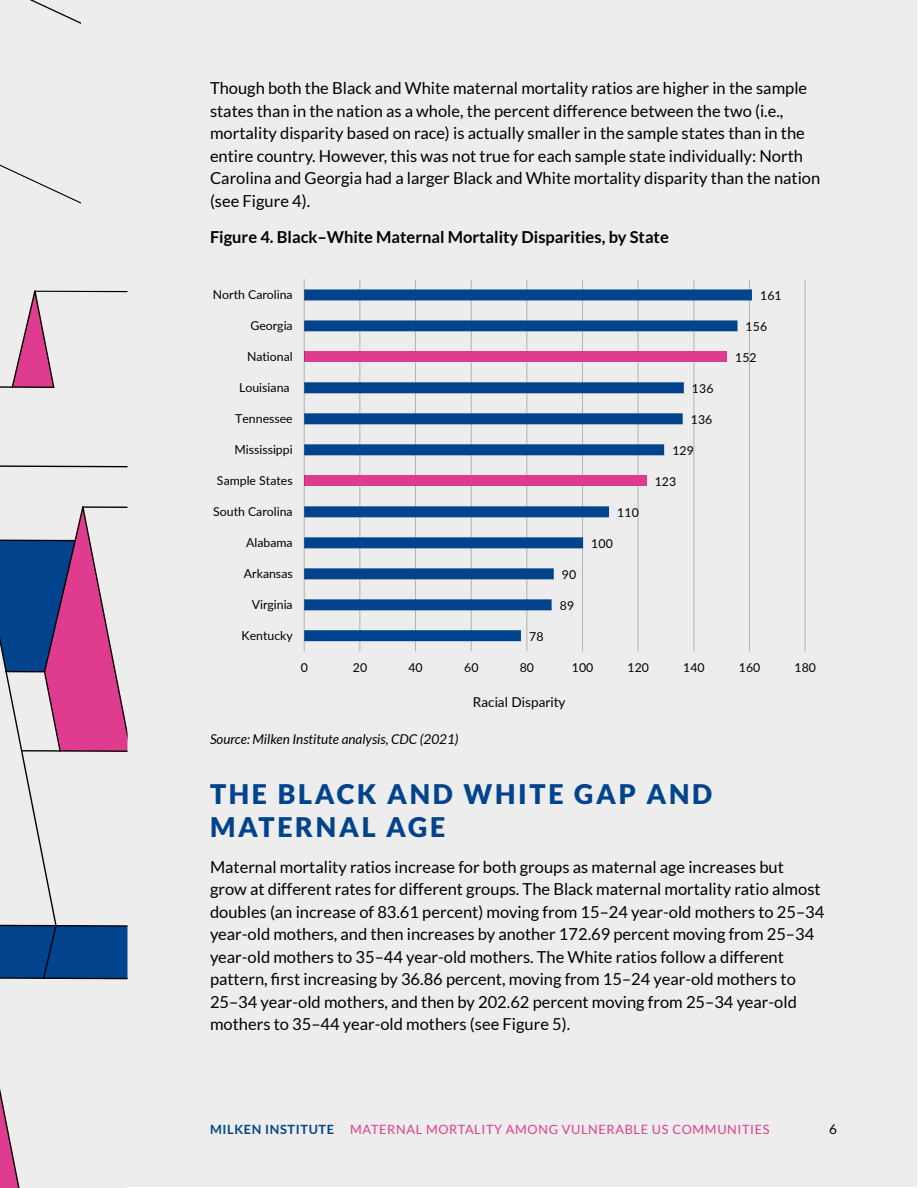
<style>
.page{position:relative;width:918px;height:1188px;background:#fff}
.page>*{position:absolute;margin:0;border:0;box-sizing:border-box;transform-origin:0 0}
.t1{font:900 27px/33px "Lato";letter-spacing:.1em;color:#02438d}
.t2{font:16.5px/22.5px "Lato";color:#000}
.t3{font:700 16.5px "Lato";color:#000}
.t4{font:13.65px "Lato";color:#000}
.t5{font:italic 13.5px "Lato";color:#000}
.t6{font:13.5px "Lato";color:#000}
.t7{font:12.75px "Lato";letter-spacing:.05em;color:#e03c8f}
.t8{font:700 12.75px "Lato";letter-spacing:.05em;color:#02438d}
.t9{font:12.3px "Lato";color:#000}
</style>
<div class="page">
<div style="left:1px;top:1px;width:916px;height:1186px;background:#ededed"></div>
<svg style="left:0;top:290px;width:128px;height:898px"></svg>
<hr style="left:21px;top:750px;width:40px;height:2px;background:#000">
<svg style="left:0;top:0;width:150px;height:204px"></svg>
<hr style="left:359px;top:279px;width:1px;height:372px;background:#000;opacity:.25">
<hr style="left:415px;top:279px;width:1px;height:372px;background:#000;opacity:.25">
<hr style="left:471px;top:279px;width:1px;height:372px;background:#000;opacity:.25">
<hr style="left:526px;top:279px;width:1px;height:372px;background:#c6c6c6">
<hr style="left:582px;top:279px;width:1px;height:372px;background:#b3b3b3">
<hr style="left:638px;top:279px;width:1px;height:372px;background:#c9c9c9">
<hr style="left:693px;top:279px;width:1px;height:372px;background:#c7c7c7">
<hr style="left:749px;top:279px;width:1px;height:372px;background:#b2b2b2">
<hr style="left:805px;top:279px;width:1px;height:372px;background:#c7c7c7">
<svg style="left:305px;top:289px;width:447px;height:352px"></svg>
<hr style="left:304px;top:279px;width:1px;height:372px;background:#000;opacity:.25">
<p class="t2" style="left:210px;top:77px;width:612px">Though both the Black and White maternal mortality ratios are higher in the sample states than in the nation as a whole, the percent difference between the two (i.e., mortality disparity based on race) is actually smaller in the sample states than in the entire country. However, this was not true for each sample state individually: North Carolina and Georgia had a larger Black and White mortality disparity than the nation (see Figure 4).</p>
<p class="t3" style="left:210px;top:227px;width:460px">Figure 4. Black–White Maternal Mortality Disparities, by State</p>
<p class="t9" style="left:213px;top:286px;width:81px">North Carolina</p>
<p class="t9" style="left:760px;top:286px;width:23px">161</p>
<p class="t9" style="left:250px;top:317px;width:44px">Georgia</p>
<p class="t9" style="left:746px;top:317px;width:23px">156</p>
<p class="t9" style="left:247px;top:348px;width:47px">National</p>
<p class="t9" style="left:735px;top:348px;width:23px">152</p>
<p class="t9" style="left:239px;top:379px;width:52px">Louisiana</p>
<p class="t9" style="left:692px;top:379px;width:23px">136</p>
<p class="t9" style="left:235px;top:410px;width:59px">Tennessee</p>
<p class="t9" style="left:691px;top:410px;width:23px">136</p>
<p class="t9" style="left:234px;top:441px;width:60px">Mississippi</p>
<p class="t9" style="left:672px;top:441px;width:23px">129</p>
<p class="t9" style="left:217px;top:472px;width:77px">Sample States</p>
<p class="t9" style="left:655px;top:472px;width:23px">123</p>
<p class="t9" style="left:213px;top:503px;width:81px">South Carolina</p>
<p class="t9" style="left:617px;top:503px;width:23px">110</p>
<p class="t9" style="left:246px;top:534px;width:48px">Alabama</p>
<p class="t9" style="left:591px;top:534px;width:23px">100</p>
<p class="t9" style="left:244px;top:565px;width:50px">Arkansas</p>
<p class="t9" style="left:562px;top:565px;width:16px">90</p>
<p class="t9" style="left:252px;top:596px;width:43px">Virginia</p>
<p class="t9" style="left:242px;top:627px;width:53px">Kentucky</p>
<p class="t9" style="left:529px;top:627px;width:16px">78</p>
<p class="t9" style="left:560px;top:596px;width:16px">89</p>
<p class="t9" style="left:301px;top:658px;width:9px">0</p>
<p class="t9" style="left:353px;top:658px;width:16px">20</p>
<p class="t9" style="left:408px;top:658px;width:16px">40</p>
<p class="t9" style="left:464px;top:658px;width:16px">60</p>
<p class="t9" style="left:520px;top:658px;width:16px">80</p>
<p class="t9" style="left:572px;top:658px;width:23px">100</p>
<p class="t9" style="left:628px;top:658px;width:23px">120</p>
<p class="t9" style="left:683px;top:658px;width:23px">140</p>
<p class="t9" style="left:739px;top:658px;width:23px">160</p>
<p class="t9" style="left:795px;top:658px;width:23px">180</p>
<p class="t4" style="left:473px;top:692px;width:94px">Racial Disparity</p>
<p class="t5" style="left:210px;top:731px;width:250px">Source: Milken Institute analysis, CDC (2021)</p>
<h1 class="t1" style="left:210px;top:777px;width:504px">THE BLACK AND WHITE GAP AND<br>MATERNAL AGE</h1>
<p class="t2" style="left:210px;top:855px;width:616px">Maternal mortality ratios increase for both groups as maternal age increases but grow at different rates for different groups. The Black maternal mortality ratio almost doubles (an increase of 83.61 percent) moving from 15–24 year-old mothers to 25–34 year-old mothers, and then increases by another 172.69 percent moving from 25–34 year-old mothers to 35–44 year-old mothers. The White ratios follow a different pattern, first increasing by 36.86 percent, moving from 15–24 year-old mothers to 25–34 year-old mothers, and then by 202.62 percent moving from 25–34 year-old mothers to 35–44 year-old mothers (see Figure 5).</p>
<p class="t8" style="left:210px;top:1122px;width:126px">MILKEN INSTITUTE</p>
<p class="t7" style="left:350px;top:1122px;width:421px">MATERNAL MORTALITY AMONG VULNERABLE US COMMUNITIES</p>
<p class="t6" style="left:829px;top:1122px;width:9px">6</p>
</div>
